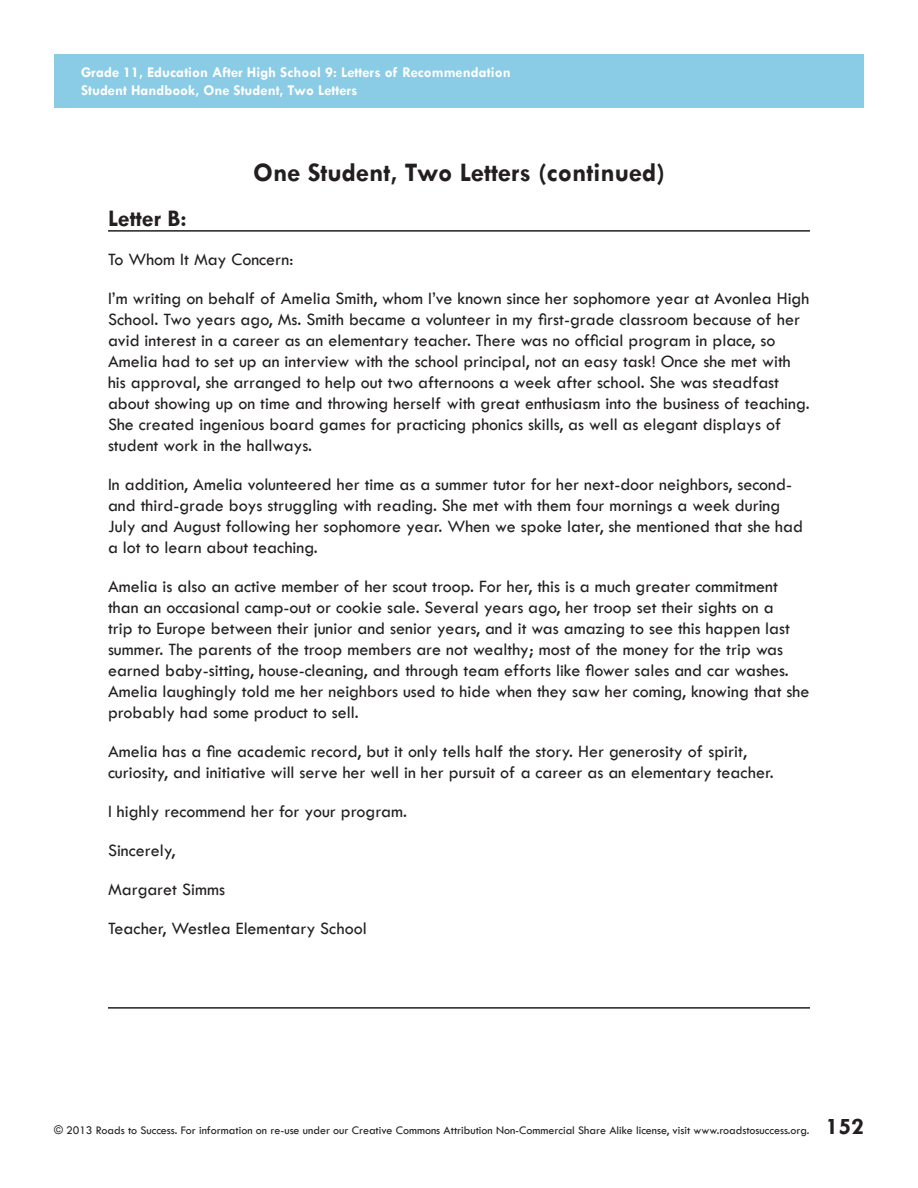
<style>
.page{position:relative;width:918px;height:1188px;background:#fff}
.page>*{position:absolute;margin:0;border:0;box-sizing:border-box;transform-origin:0 0}
.SHFR_Title{font:700 27px "Tw Cen";color:#231f20}
.SHFR_Head1{font:700 24px "Tw Cen";color:#231f20}
.SHFR_Text{font:500 18px/21px "Tw Cen";color:#231f20}
.t1{font:700 15px/18px "Tw Cen";color:#fff}
.Lesson_Front_Page_Te{font:500 12px "Tw Cen";color:#231f20}
.s1{font-weight:700;font-size:24px}
</style>
<div class="page">
<hr style="left:108px;top:230px;width:702px;height:2px;background:#231f20">
<hr style="left:108px;top:1007px;width:702px;height:2px;background:#231f20">
<div style="left:54px;top:54px;width:810px;height:54px;background:#8acbe5"></div>
<p class="t1" style="left:81px;top:63px;width:431px">Grade 11, Education After High School 9: Letters of Recommendation</p>
<p class="t1" style="left:81px;top:81px;width:278px">Student Handbook, One Student, Two Letters</p>
<p class="t1" style="left:203px;top:63px;width:301px;text-indent:122px">2 Choo ing a C lleg M jor<br>Sample College Requirements</p>
<p class="SHFR_Title" style="left:253px;top:156px;width:413px">One Student, Two Letters (continued)</p>
<p class="SHFR_Head1" style="left:108px;top:204px;width:80px">Letter B:</p>
<p class="SHFR_Text" style="left:108px;top:248px;width:187px">To Whom It May Concern:</p>
<p class="SHFR_Text" style="left:108px;top:287px;width:703px">I’m writing on behalf of Amelia Smith, whom I’ve known since her sophomore year at Avonlea High School. Two years ago, Ms. Smith became a volunteer in my first-grade classroom because of her avid interest in a career as an elementary teacher. There was no official program in place, so Amelia had to set up an interview with the school principal, not an easy task! Once she met with his approval, she arranged to help out two afternoons a week after school. She was steadfast about showing up on time and throwing herself with great enthusiasm into the business of teaching.<br>She created ingenious board games for practicing phonics skills, as well as elegant displays of student work in the hallways.</p>
<p class="SHFR_Text" style="left:108px;top:473px;width:697px">In addition, Amelia volunteered her time as a summer tutor for her next-door neighbors, second&shy;and third-grade boys struggling with reading. She met with them four mornings a week during July and August following her sophomore year. When we spoke later, she mentioned that she had a lot to learn about teaching.</p>
<p class="SHFR_Text" style="left:108px;top:575px;width:703px">Amelia is also an active member of her scout troop. For her, this is a much greater commitment than an occasional camp-out or cookie sale. Several years ago, her troop set their sights on a<br>trip to Europe between their junior and senior years, and it was amazing to see this happen last summer. The parents of the troop members are not wealthy; most of the money for the trip was earned baby-sitting, house-cleaning, and through team efforts like flower sales and car washes.<br>Amelia laughingly told me her neighbors used to hide when they saw her coming, knowing that she probably had some product to sell.</p>
<p class="SHFR_Text" style="left:108px;top:740px;width:667px">Amelia has a fine academic record, but it only tells half the story. Her generosity of spirit, curiosity, and initiative will serve her well in her pursuit of a career as an elementary teacher.</p>
<p class="SHFR_Text" style="left:108px;top:800px;width:301px">I highly recommend her for your program.</p>
<p class="SHFR_Text" style="left:108px;top:839px;width:69px">Sincerely,</p>
<p class="SHFR_Text" style="left:108px;top:878px;width:119px">Margaret Simms</p>
<p class="SHFR_Text" style="left:108px;top:917px;width:260px">Teacher, Westlea Elementary School</p>
<p class="Lesson_Front_Page_Te" style="left:54px;top:1123px;width:812px">© 2013 Roads to Success. For information on re-use under our Creative Commons Attribution Non-Commercial Share Alike license, visit www.roadstosuccess.org. <span class="s1">152</span></p>
</div>
